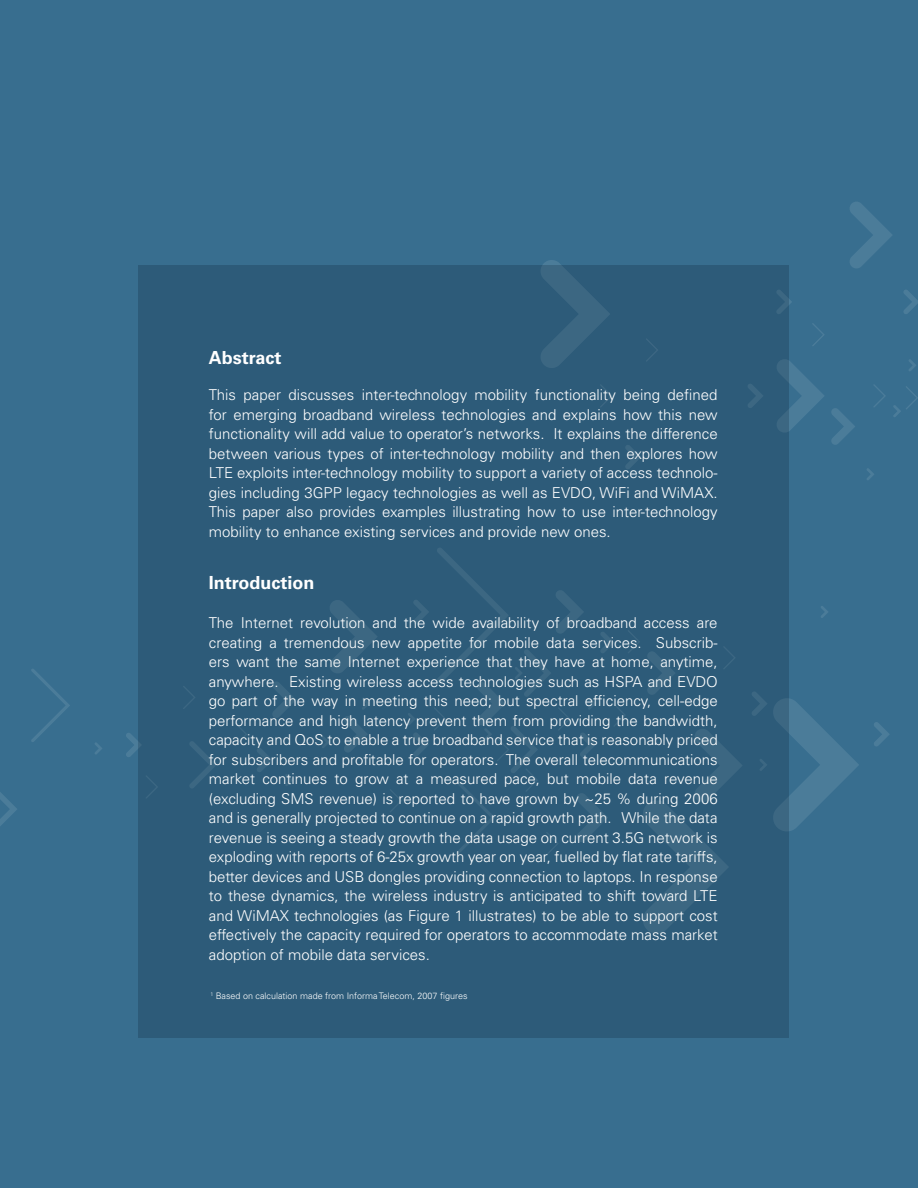
<style>
.page{position:relative;width:918px;height:1188px;background:#386e8f}
.page>*{position:absolute;margin:0;border:0;box-sizing:border-box;transform-origin:0 0}
.Body_copy{font:700 18px "Univers LT Std";color:#fff}
.Body_copy-2{font:300 15px/19.5px "Univers LT Std";color:#fff;text-align:justify}
.Body_copy-3{font:300 9px "Univers LT Std";color:#fff}
</style>
<div class="page">
<svg style="left:874px;top:385px;width:11px;height:22px"></svg>
<svg style="left:893px;top:386px;width:25px;height:31px"></svg>
<svg style="left:812px;top:323px;width:12px;height:23px"></svg>
<svg style="left:909px;top:359px;width:7px;height:12px"></svg>
<svg style="left:904px;top:290px;width:14px;height:24px"></svg>
<svg style="left:789px;top:299px;width:3px;height:6px"></svg>
<svg style="left:789px;top:361px;width:35px;height:70px"></svg>
<svg style="left:0;top:792px;width:17px;height:34px"></svg>
<svg style="left:31px;top:669px;width:39px;height:73px"></svg>
<svg style="left:539px;top:260px;width:71px;height:6px"></svg>
<svg style="left:831px;top:408px;width:24px;height:37px"></svg>
<svg style="left:850px;top:202px;width:42px;height:66px"></svg>
<svg style="left:867px;top:468px;width:7px;height:12px"></svg>
<svg style="left:126px;top:733px;width:12px;height:24px"></svg>
<svg style="left:95px;top:743px;width:7px;height:11px"></svg>
<svg style="left:874px;top:722px;width:15px;height:24px"></svg>
<svg style="left:789px;top:699px;width:70px;height:132px"></svg>
<svg style="left:821px;top:606px;width:7px;height:12px"></svg>
<div style="left:138px;top:266px;width:651px;height:772px;background:#2d5b79"></div>
<p class="Body_copy" style="left:209px;top:347px;width:74px">Abstract</p>
<p class="Body_copy-2" style="left:209px;top:385px;width:510px">This paper discusses inter-technology mobility functionality being defined for emerging broadband wireless technologies and explains how this new functionality will add value to operator’s networks. It explains the difference between various types of inter-technology mobility and then explores how LTE exploits inter-technology mobility to support a variety of access technolo&shy;gies including 3GPP legacy technologies as well as EVDO, WiFi and WiMAX.<br>This paper also provides examples illustrating how to use inter-technology mobility to enhance existing services and provide new ones.</p>
<p class="Body_copy" style="left:209px;top:572px;width:107px">Introduction</p>
<p class="Body_copy-2" style="left:209px;top:613px;width:510px">The Internet revolution and the wide availability of broadband access are creating a tremendous new appetite for mobile data services. Subscrib&shy;ers want the same Internet experience that they have at home, anytime, anywhere. Existing wireless access technologies such as HSPA and EVDO go part of the way in meeting this need; but spectral efficiency, cell-edge performance and high latency prevent them from providing the bandwidth, capacity and QoS to enable a true broadband service that is reasonably priced for subscribers and profitable for operators. The overall telecommunications market continues to grow at a measured pace, but mobile data revenue (excluding SMS revenue) is reported to have grown by ~25 % during 2006 and is generally projected to continue on a rapid growth path. While the data revenue is seeing a steady growth the data usage on current 3.5G network is exploding with reports of 6-25x growth year on year, fuelled by flat rate tariffs, better devices and USB dongles providing connection to laptops. In response to these dynamics, the wireless industry is anticipated to shift toward LTE and WiMAX technologies (as Figure 1 illustrates) to be able to support cost effectively the capacity required for operators to accommodate mass market adoption of mobile data services.</p>
<p class="Body_copy-3" style="left:210px;top:990px;width:259px"><sup>1</sup> Based on calculation made from Informa Telecom, 2007 figures</p>
</div>
